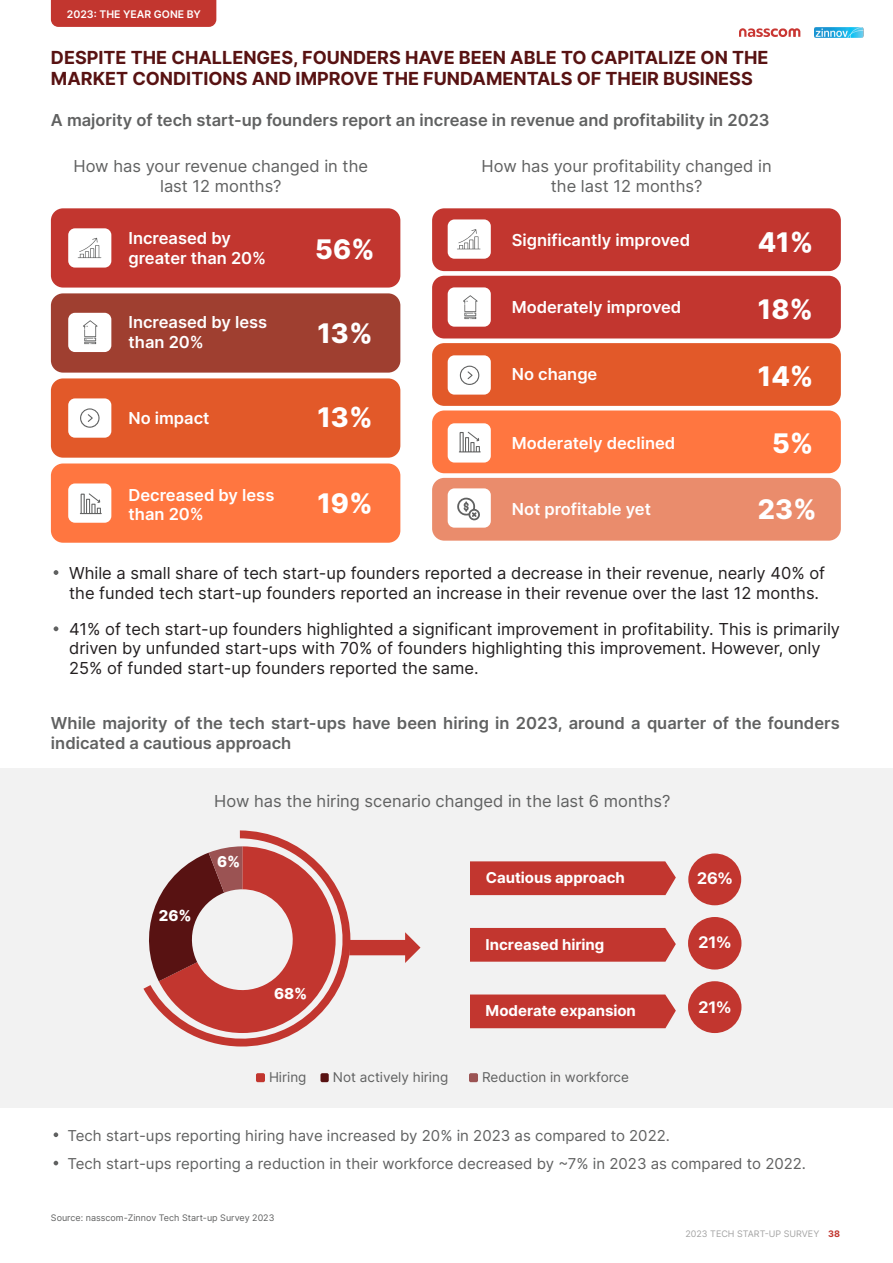
<style>
.page{position:relative;width:893px;height:1263px;background:#fff}
.page>*{position:absolute;margin:0;border:0;box-sizing:border-box;transform-origin:0 0}
.t1{font:800 27px "Inter";color:#fff}
.t2{font:700 18px/21.6px "Inter";color:#581212}
.t3{font:16.5px/19.8px "Inter";color:#231f20}
.t4{font:600 16.5px/19.8px "Inter";color:#606161}
.t5{font:600 16.5px/19.8px "Inter";color:#fff}
.t6{font:16.5px/19.8px "Inter";color:#606161;text-align:center}
.t7{font:16.5px "SF Pro";color:#fff}
.t8{font:15px/28.3px "Inter";color:#606161}
.t9{font:700 15px "Inter";color:#fff}
.t10{font:800 15px "Inter";color:#fff}
.t11{font:13.5px "Inter";color:#606161}
.t12{font:600 10.5px "Inter";color:#fff}
.t13{font:9px "Inter";color:#606161}
.t14{font:9px "Inter";color:#a4a4a4}
.s1{font-weight:700;color:#c2362f}
</style>
<div class="page">
<div style="left:0;top:768px;width:893px;height:340px;background:#f2f2f2"></div>
<svg style="left:54px;top:1132px;width:4px;height:5px"></svg>
<svg style="left:54px;top:1161px;width:4px;height:4px"></svg>
<div style="left:256px;top:1073px;width:9px;height:9px;background:#c2362f;border-radius:2px"></div>
<div style="left:320px;top:1073px;width:9px;height:9px;background:#581212;border-radius:2px"></div>
<div style="left:469px;top:1073px;width:9px;height:9px;background:#9b5353;border-radius:2px"></div>
<svg style="left:54px;top:570px;width:4px;height:5px"></svg>
<svg style="left:54px;top:626px;width:4px;height:5px"></svg>
<div style="left:51px;top:208px;width:349px;height:80px;background:#c2362f;border-radius:12px"></div>
<div style="left:51px;top:293px;width:349px;height:80px;background:#9f3f30;border-radius:12px"></div>
<div style="left:51px;top:378px;width:349px;height:80px;background:#e25929;border-radius:12px"></div>
<div style="left:51px;top:463px;width:349px;height:80px;background:#ff7640;border-radius:12px"></div>
<div style="left:432px;top:276px;width:409px;height:62px;background:#c2362f;border-radius:12px"></div>
<div style="left:432px;top:208px;width:409px;height:63px;background:#c2362f;border-radius:12px"></div>
<div style="left:432px;top:343px;width:409px;height:63px;background:#e25929;border-radius:12px"></div>
<div style="left:432px;top:410px;width:409px;height:63px;background:#ff7640;border-radius:12px"></div>
<div style="left:432px;top:478px;width:409px;height:63px;background:#ea8c6c;border-radius:12px"></div>
<div style="left:68px;top:228px;width:43px;height:40px;background:#fff;border-radius:7px"></div>
<div style="left:68px;top:313px;width:43px;height:39px;background:#fff;border-radius:7px"></div>
<div style="left:68px;top:398px;width:43px;height:40px;background:#fff;border-radius:7px"></div>
<div style="left:68px;top:483px;width:43px;height:40px;background:#fff;border-radius:7px"></div>
<div style="left:448px;top:219px;width:43px;height:40px;background:#fff;border-radius:7px"></div>
<div style="left:448px;top:287px;width:43px;height:40px;background:#fff;border-radius:7px"></div>
<div style="left:448px;top:355px;width:43px;height:40px;background:#fff;border-radius:7px"></div>
<div style="left:448px;top:423px;width:43px;height:39px;background:#fff;border-radius:7px"></div>
<div style="left:448px;top:488px;width:43px;height:40px;background:#fff;border-radius:7px"></div>
<svg style="left:143px;top:830px;width:207px;height:217px"></svg>
<svg style="left:349px;top:932px;width:71px;height:31px"></svg>
<div style="left:688px;top:917px;width:53px;height:52px;background:#c2362f;border-radius:50%"></div>
<div style="left:688px;top:981px;width:53px;height:52px;background:#c2362f;border-radius:50%"></div>
<div style="left:688px;top:853px;width:53px;height:52px;background:#c2362f;border-radius:50%"></div>
<div style="left:470px;top:861px;width:206px;height:34px;background:#c2362f"></div>
<div style="left:470px;top:928px;width:206px;height:34px;background:#c2362f"></div>
<div style="left:470px;top:994px;width:206px;height:34px;background:#c2362f"></div>
<svg style="left:78px;top:238px;width:23px;height:20px"></svg>
<svg style="left:457px;top:229px;width:24px;height:20px"></svg>
<svg style="left:83px;top:320px;width:15px;height:24px"></svg>
<svg style="left:463px;top:295px;width:15px;height:24px"></svg>
<svg style="left:80px;top:408px;width:20px;height:20px"></svg>
<svg style="left:460px;top:366px;width:19px;height:19px"></svg>
<svg style="left:80px;top:493px;width:22px;height:21px"></svg>
<svg style="left:459px;top:432px;width:22px;height:20px"></svg>
<svg style="left:457px;top:498px;width:23px;height:22px"></svg>
<div style="left:51px;top:0;width:165px;height:27px;background:#c2362f"></div>
<img style="left:815px;top:28px;width:49px;height:10px">
<svg style="left:739px;top:28px;width:61px;height:9px"></svg>
<p class="t12" style="left:67px;top:6px;width:136px">2023: THE YEAR GONE BY</p>
<p class="t2" style="left:51px;top:46px;width:719px">DESPITE THE CHALLENGES, FOUNDERS HAVE BEEN ABLE TO CAPITALIZE ON THE<br>MARKET CONDITIONS AND IMPROVE THE FUNDAMENTALS OF THEIR BUSINESS</p>
<p class="t4" style="left:51px;top:109px;width:720px">A majority of tech start-up founders report an increase in revenue and profitability in 2023</p>
<p class="t6" style="left:74px;top:155px;width:296px">How has your revenue changed in the last 12 months?</p>
<p class="t6" style="left:482px;top:155px;width:291px">How has your profitability changed in the last 12 months?</p>
<p class="t5" style="left:128px;top:227px;width:139px">Increased by greater than 20%</p>
<h1 class="t1" style="left:315px;top:229px;width:61px">56%</h1>
<p class="t5" style="left:512px;top:230px;width:180px">Significantly improved</p>
<h1 class="t1" style="left:758px;top:221px;width:57px">41%</h1>
<p class="t5" style="left:128px;top:312px;width:140px">Increased by less than 20%</p>
<h1 class="t1" style="left:318px;top:313px;width:57px">13%</h1>
<p class="t5" style="left:512px;top:297px;width:171px">Moderately improved</p>
<h1 class="t1" style="left:758px;top:289px;width:57px">18%</h1>
<p class="t5" style="left:512px;top:364px;width:87px">No change</p>
<h1 class="t1" style="left:758px;top:356px;width:57px">14%</h1>
<p class="t5" style="left:128px;top:408px;width:83px">No impact</p>
<h1 class="t1" style="left:318px;top:397px;width:57px">13%</h1>
<p class="t5" style="left:512px;top:432px;width:165px">Moderately declined</p>
<h1 class="t1" style="left:772px;top:423px;width:43px">5%</h1>
<p class="t5" style="left:128px;top:484px;width:147px">Decreased by less than 20%</p>
<h1 class="t1" style="left:317px;top:483px;width:57px">19%</h1>
<p class="t5" style="left:512px;top:498px;width:141px">Not profitable yet</p>
<h1 class="t1" style="left:758px;top:488px;width:60px">23%</h1>
<p class="t3" style="left:69px;top:563px;width:758px">While a small share of tech start-up founders reported a decrease in their revenue, nearly 40% of the funded tech start-up founders reported an increase in their revenue over the last 12 months.</p>
<p class="t3" style="left:69px;top:618px;width:772px">41% of tech start-up founders highlighted a significant improvement in profitability. This is primarily driven by unfunded start-ups with 70% of founders highlighting this improvement. However, only<br>25% of funded start-up founders reported the same.</p>
<p class="t4" style="left:51px;top:712px;width:790px">While majority of the tech start-ups have been hiring in 2023, around a quarter of the founders indicated a cautious approach</p>
<p class="t6" style="left:214px;top:790px;width:458px">How has the hiring scenario changed in the last 6 months?</p>
<p class="t10" style="left:159px;top:904px;width:34px">26%</p>
<p class="t10" style="left:217px;top:850px;width:25px">6%</p>
<p class="t9" style="left:486px;top:867px;width:141px">Cautious approach</p>
<p class="t10" style="left:274px;top:982px;width:35px">68%</p>
<p class="t9" style="left:486px;top:933px;width:120px">Increased hiring</p>
<p class="t9" style="left:486px;top:999px;width:152px">Moderate expansion</p>
<p class="t11" style="left:269px;top:1067px;width:39px">Hiring</p>
<p class="t11" style="left:333px;top:1067px;width:117px">Not actively hiring</p>
<p class="t11" style="left:482px;top:1067px;width:148px">Reduction in workforce</p>
<p class="t7" style="left:697px;top:869px;width:37px">26%</p>
<p class="t7" style="left:698px;top:933px;width:34px">21%</p>
<p class="t7" style="left:698px;top:998px;width:34px">21%</p>
<p class="t8" style="left:67px;top:1121px;width:740px">Tech start-ups reporting hiring have increased by 20% in 2023 as compared to 2022.<br>Tech start-ups reporting a reduction in their workforce decreased by ~7% in 2023 as compared to 2022.</p>
<p class="t13" style="left:51px;top:1211px;width:225px">Source: nasscom-Zinnov Tech Start-up Survey 2023</p>
<p class="t14" style="left:685px;top:1227px;width:156px">2023 TECH START-UP SURVEY <span class="s1">38</span></p>
</div>
